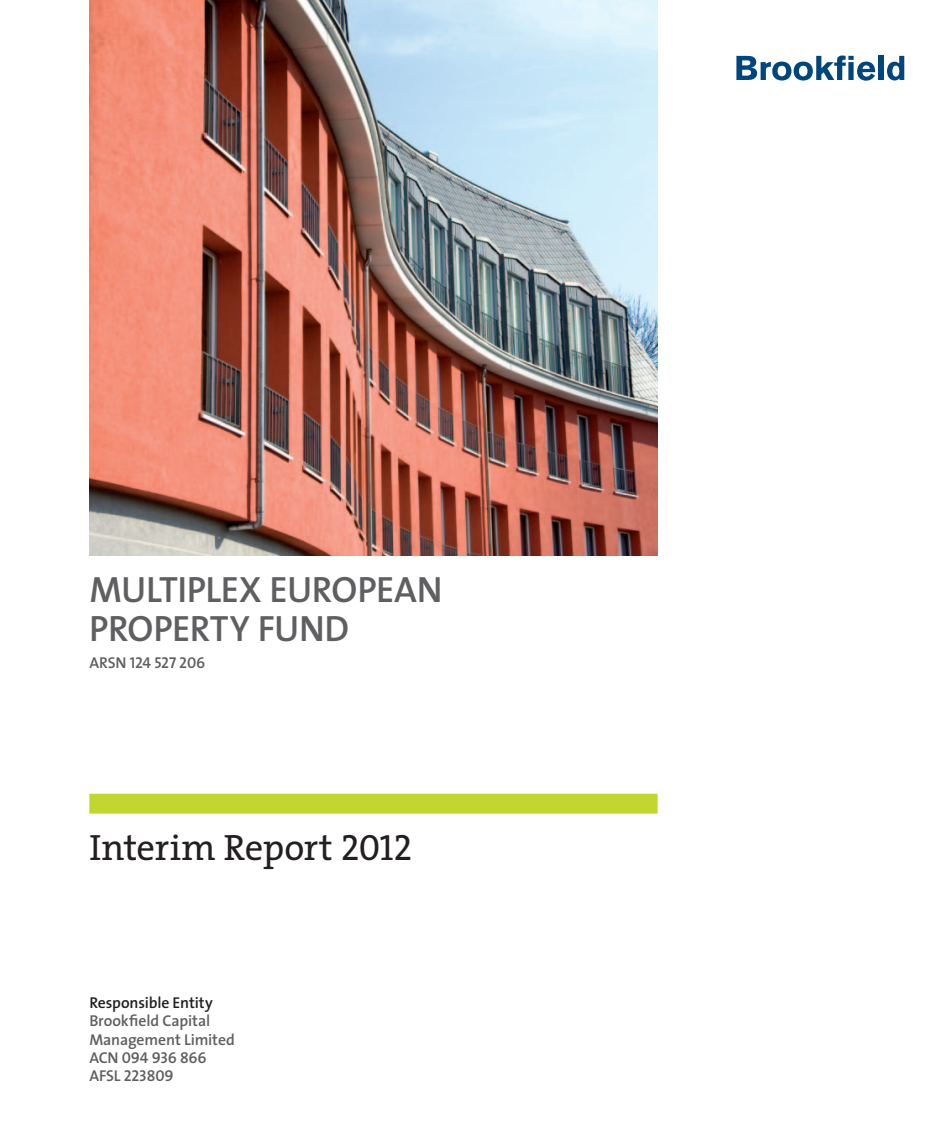
<style>
.page{position:relative;width:943px;height:1141px;background:#fff}
.page>*{position:absolute;margin:0;border:0;box-sizing:border-box;transform-origin:0 0}
.t1{font:600 36.75px/38.5px "The Sans";letter-spacing:-.01em;color:#5f5f62}
.t2{font:36.75px "The Serif";letter-spacing:-.01em;color:#231f20}
.t3{font:15.75px/18.4px "The Sans Semi Bold Caps";letter-spacing:-.01em;color:#5f5f62}
.t4{font:600 15.75px/18.4px "The Sans";letter-spacing:-.005em;color:#5f5f62}
.t5{font:600 15.75px "The Sans";letter-spacing:-.005em;color:#231f20}
.s1{font-family:"The Sans";font-weight:600}
.s2{font-family:"The Serif Caps"}
</style>
<div class="page">
<svg style="left:736px;top:56px;width:139px;height:25px"></svg>
<div style="left:878px;top:56px;width:5px;height:24px;background:#00467e"></div>
<svg style="left:887px;top:56px;width:17px;height:24px"></svg>
<img style="left:89px;top:0;width:568px;height:556px">
<div style="left:89px;top:794px;width:568px;height:20px;background:#c1d72f"></div>
<h1 class="t1" style="left:89px;top:569px;width:308px">Multiplex European<br>Property Fund</h1>
<p class="t3" style="left:89px;top:653px;width:117px"><span class="s1">ARSN</span> 124 527 206</p>
<h1 class="t2" style="left:89px;top:817px;width:324px">Interim Report <span class="s2">2012</span></h1>
<p class="t5" style="left:89px;top:989px;width:125px">Responsible Entity</p>
<p class="t4" style="left:89px;top:1011px;width:147px">Brookfield Capital<br>Management Limited</p>
<p class="t3" style="left:89px;top:1048px;width:119px"><span class="s1">ACN</span> 094 936 866<br><span class="s1">AFSL</span> 223809</p>
</div>
